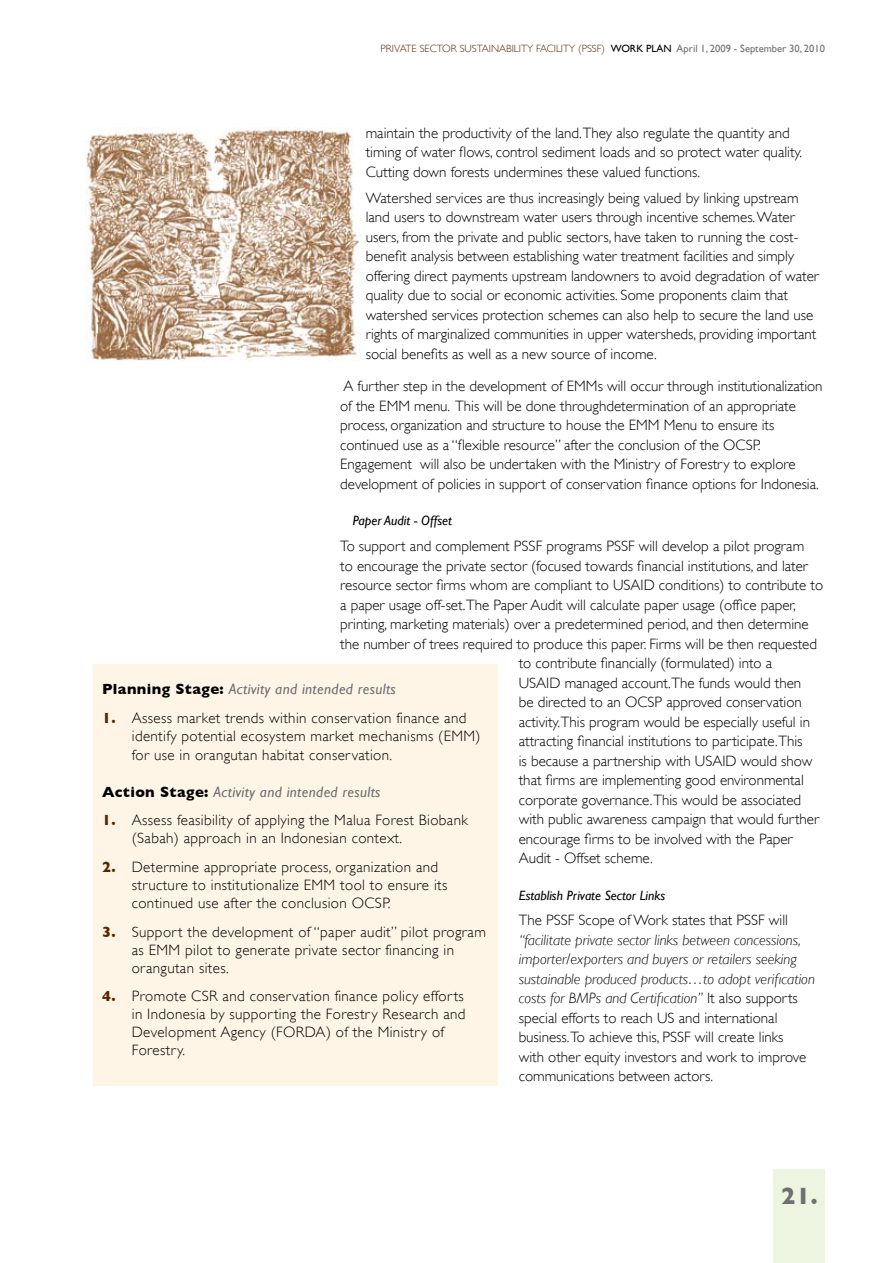
<style>
.page{position:relative;width:893px;height:1263px;background:#fff}
.page>*{position:absolute;margin:0;border:0;box-sizing:border-box;transform-origin:0 0}
.t1{font:700 24px "Gill Sans";color:#6d6f71}
.t2{font:300 15px/19.5px "Gill Sans";color:#000}
.t3{font:300 15px/18px "Gill Sans";letter-spacing:.025em;color:#000}
.t4{font:italic 300 15px/19.5px "Gill Sans";color:#000}
.t5{font:italic 15px "Gill Sans";letter-spacing:.025em;color:#6d6f71}
.t6{font:italic 13.5px "Gill Sans";color:#000}
.t7{font:300 10.5px "Gill Sans";color:#572700}
.s1{font-weight:400;color:#000}
.s2{font-weight:400;color:#6d6f71}
.s3{font-style:normal}
.s4{font-weight:700;font-style:normal;color:#000}
.s5{font-weight:700;color:#572700}
</style>
<div class="page">
<div style="left:774px;top:1169px;width:51px;height:94px;background:#edf4df"></div>
<div style="left:94px;top:664px;width:404px;height:422px;background:#fff5e7"></div>
<img style="left:86px;top:128px;width:274px;height:232px">
<p class="t7" style="left:380px;top:42px;width:446px">PRIVATE SECTOR SUSTAINABILITY FACILITY (PSSF) <span class="s1">WORK PLAN</span> <span class="s2">April 1, 2009 - September 30, 2010</span></p>
<p class="t2" style="left:366px;top:123px;width:438px">maintain the productivity of the land.They also regulate the quantity and timing of water flows, control sediment loads and so protect water quality.<br>Cutting down forests undermines these valued functions.</p>
<p class="t2" style="left:366px;top:188px;width:455px">Watershed services are thus increasingly being valued by linking upstream land users to downstream water users through incentive schemes. Water users, from the private and public sectors, have taken to running the cost&shy;benefit analysis between establishing water treatment facilities and simply offering direct payments upstream landowners to avoid degradation of water quality due to social or economic activities. Some proponents claim that watershed services protection schemes can also help to secure the land use rights of marginalized communities in upper watersheds, providing important social benefits as well as a new source of income.</p>
<p class="t2" style="left:340px;top:376px;width:484px">A further step in the development of EMMs will occur through institutionalization of the EMM menu. This will be done throughdetermination of an appropriate process, organization and structure to house the EMM Menu to ensure its continued use as a “flexible resource” after the conclusion of the OCSP.<br>Engagement will also be undertaken with the Ministry of Forestry to explore development of policies in support of conservation finance options for Indonesia.</p>
<p class="t6" style="left:353px;top:513px;width:100px">Paper Audit - Offset</p>
<p class="t2" style="left:340px;top:536px;width:466px">To support and complement PSSF programs PSSF will develop a pilot program</p>
<p class="t2" style="left:340px;top:556px;width:469px">to encourage the private sector (focused towards financial institutions, and later</p>
<p class="t2" style="left:340px;top:575px;width:484px">resource sector firms whom are compliant to USAID conditions) to contribute to</p>
<p class="t2" style="left:340px;top:595px;width:457px">a paper usage off-set.The Paper Audit will calculate paper usage (office paper,</p>
<p class="t2" style="left:340px;top:614px;width:470px">printing, marketing materials) over a predetermined period, and then determine</p>
<p class="t2" style="left:340px;top:634px;width:478px">the number of trees required to produce this paper. Firms will be then requested</p>
<p class="t2" style="left:519px;top:653px;width:255px">to contribute financially (formulated) into a</p>
<p class="t2" style="left:519px;top:673px;width:284px">USAID managed account.The funds would then</p>
<p class="t2" style="left:519px;top:692px;width:285px">be directed to an OCSP approved conservation</p>
<p class="t2" style="left:519px;top:712px;width:293px">activity.This program would be especially useful in</p>
<p class="t2" style="left:519px;top:731px;width:285px">attracting financial institutions to participate.This</p>
<p class="t2" style="left:519px;top:751px;width:295px">is because a partnership with USAID would show</p>
<p class="t2" style="left:519px;top:770px;width:287px">that firms are implementing good environmental</p>
<p class="t2" style="left:519px;top:790px;width:284px">corporate governance.This would be associated</p>
<p class="t2" style="left:519px;top:809px;width:302px">with public awareness campaign that would further</p>
<p class="t2" style="left:519px;top:829px;width:275px">encourage firms to be involved with the Paper</p>
<p class="t2" style="left:519px;top:848px;width:136px">Audit - Offset scheme.</p>
<p class="t6" style="left:519px;top:887px;width:148px">Establish Private Sector Links</p>
<p class="t2" style="left:519px;top:910px;width:271px">The PSSF Scope of Work states that PSSF will</p>
<p class="t4" style="left:519px;top:930px;width:298px">“facilitate private sector links between concessions, importer/exporters and buyers or retailers seeking sustainable produced products…to adopt verification costs for BMPs and Certification” <span class="s3">It also supports special efforts to reach US and international business.To achieve this, PSSF will create links<br>with other equity investors and work to improve communications between actors.</span></p>
<p class="t5" style="left:102px;top:680px;width:295px"><span class="s4">Planning Stage:</span> Activity and intended results</p>
<p class="t3" style="left:132px;top:708px;width:350px;text-indent:-30px"><span class="s5">1.</span> Assess market trends within conservation finance and identify potential ecosystem market mechanisms (EMM)</p>
<p class="t3" style="left:132px;top:746px;width:262px">for use in orangutan habitat conservation.</p>
<p class="t5" style="left:102px;top:783px;width:280px"><span class="s4">Action Stage:</span> Activity and intended results</p>
<p class="t3" style="left:132px;top:811px;width:338px;text-indent:-30px"><span class="s5">1.</span> Assess feasibility of applying the Malua Forest Biobank (Sabah) approach in an Indonesian context.</p>
<p class="t3" style="left:132px;top:858px;width:317px;text-indent:-30px"><span class="s5">2.</span> Determine appropriate process, organization and structure to institutionalize EMM tool to ensure its continued use after the conclusion OCSP.</p>
<p class="t3" style="left:132px;top:922px;width:356px;text-indent:-30px"><span class="s5">3.</span> Support the development of “paper audit” pilot program as EMM pilot to generate private sector financing in orangutan sites.</p>
<p class="t3" style="left:132px;top:987px;width:335px;text-indent:-30px"><span class="s5">4.</span> Promote CSR and conservation finance policy efforts in Indonesia by supporting the Forestry Research and Development Agency (FORDA) of the Ministry of Forestry.</p>
<h1 class="t1" style="left:781px;top:1182px;width:38px">21.</h1>
</div>
